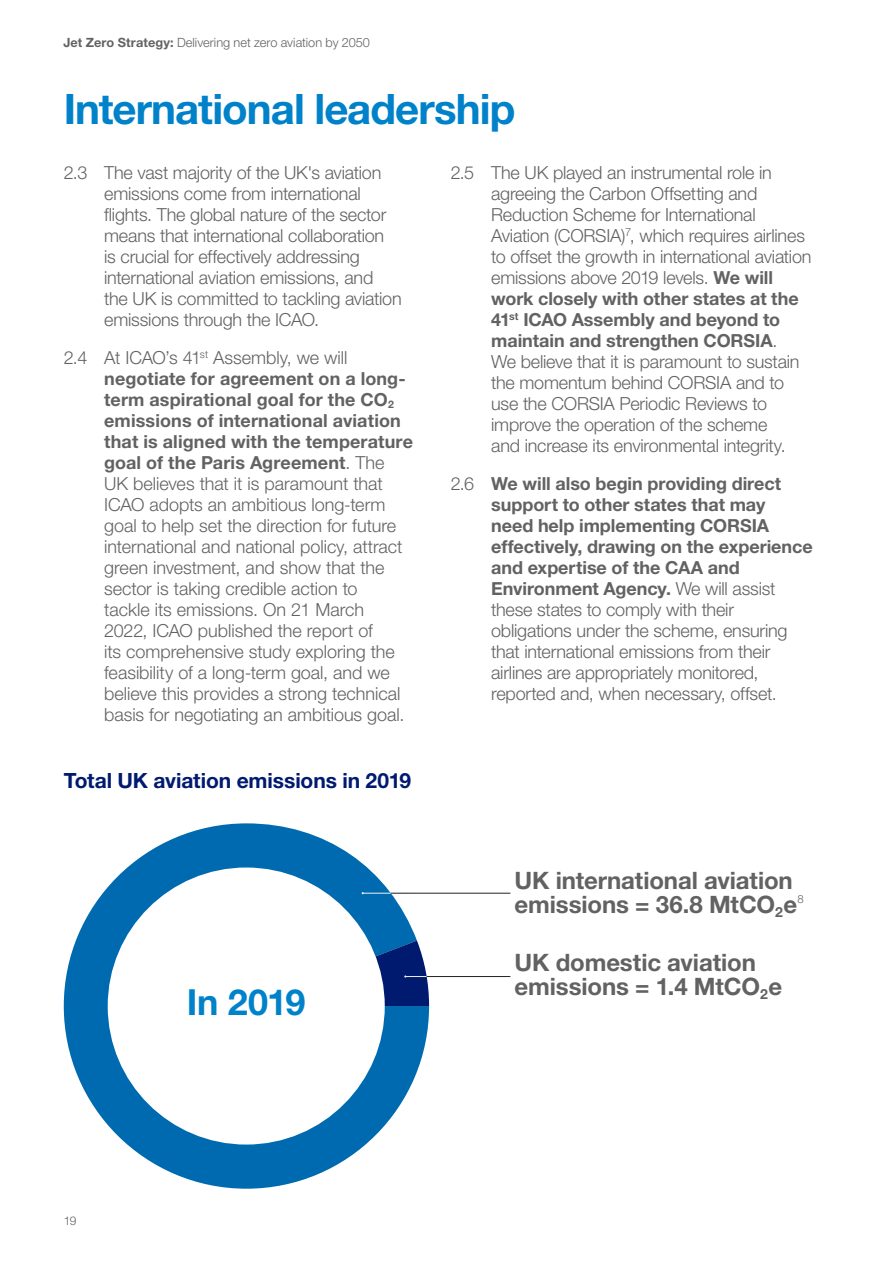
<style>
.page{position:relative;width:893px;height:1263px;background:#fff}
.page>*{position:absolute;margin:0;border:0;box-sizing:border-box;transform-origin:0 0}
.Section_Heading_2_Bi{font:700 42px "Helvetica Neue LT Pro";letter-spacing:-.025em;color:#0082ca}
.Infographic_subhead{font:700 36px "Helvetica Neue LT Pro";letter-spacing:-.015em;color:#0082ca}
.Infographic_subhead-2{font:700 24px/24px "Helvetica Neue LT Pro";letter-spacing:-.005em;color:#626262}
.Data_Graph_Figure_Ti{font:700 21px "Helvetica Neue LT Pro";letter-spacing:-.005em;color:#001a70}
.Body_Copy__Numbered{font:300 18px/21px "Helvetica Neue LT Pro";letter-spacing:-.01em;color:#626262}
.t1{font:300 12.75px "Helvetica Neue LT Pro";color:#626262}
.t2{font:300 12px "Helvetica Neue LT Pro";color:#626262}
.s1{font-weight:700}
</style>
<div class="page">
<svg style="left:64px;top:823px;width:365px;height:366px;fill:#006ab0"></svg>
<div style="left:108px;top:867px;width:277px;height:277px;background:#fff;border-radius:50%"></div>
<svg style="left:368px;top:940px;width:61px;height:66px"></svg>
<hr style="left:427px;top:976px;width:83px;height:1px;background:#232323">
<hr style="left:363px;top:893px;width:51px;height:1px;background:#eef1f2">
<hr style="left:391px;top:893px;width:119px;height:1px;background:#232323">
<p class="t1" style="left:63px;top:35px;width:308px"><span class="s1">Jet Zero Strategy:</span> Delivering net zero aviation by 2050</p>
<p class="Section_Heading_2_Bi" style="left:64px;top:83px;width:453px">International leadership</p>
<p class="Body_Copy__Numbered" style="left:104px;top:162px;width:299px;text-indent:-40px">2.3 The vast majority of the UK's aviation emissions come from international flights. The global nature of the sector means that international collaboration<br>is crucial for effectively addressing international aviation emissions, and<br>the UK is committed to tackling aviation emissions through the ICAO.</p>
<p class="Body_Copy__Numbered" style="left:104px;top:347px;width:310px;text-indent:-40px">2.4 At ICAO’s 41<sup>st</sup> Assembly, we will <span class="s1">negotiate for agreement on a long&shy;term aspirational goal for the CO</span><sub>2 </sub><span class="s1">emissions of international aviation that is aligned with the temperature goal of the Paris Agreement</span>. The<br>UK believes that it is paramount that ICAO adopts an ambitious long-term goal to help set the direction for future international and national policy, attract green investment, and show that the sector is taking credible action to<br>tackle its emissions. On 21 March<br>2022, ICAO published the report of<br>its comprehensive study exploring the feasibility of a long-term goal, and we believe this provides a strong technical basis for negotiating an ambitious goal.</p>
<p class="Body_Copy__Numbered" style="left:491px;top:162px;width:322px;text-indent:-40px">2.5 The UK played an instrumental role in agreeing the Carbon Offsetting and Reduction Scheme for International Aviation (CORSIA)<sup>7</sup>, which requires airlines to offset the growth in international aviation emissions above 2019 levels. <span class="s1">We will work closely with other states at the 41</span><sup>st</sup> <span class="s1">ICAO Assembly and beyond to maintain and strengthen CORSIA</span>.<br>We believe that it is paramount to sustain the momentum behind CORSIA and to use the CORSIA Periodic Reviews to improve the operation of the scheme<br>and increase its environmental integrity.</p>
<p class="Body_Copy__Numbered" style="left:491px;top:473px;width:323px;text-indent:-40px">2.6 <span class="s1">We will also begin providing direct support to other states that may<br>need help implementing CORSIA effectively, drawing on the experience and expertise of the CAA and Environment Agency.</span> We will assist these states to comply with their obligations under the scheme, ensuring that international emissions from their airlines are appropriately monitored, reported and, when necessary, offset.</p>
<p class="Data_Graph_Figure_Ti" style="left:64px;top:767px;width:349px">Total UK aviation emissions in 2019</p>
<p class="t2" style="left:64px;top:1213px;width:14px">19</p>
<p class="Infographic_subhead" style="left:187px;top:980px;width:120px">In 2019</p>
<p class="Infographic_subhead-2" style="left:514px;top:868px;width:291px">UK international aviation emissions = 36.8 MtCO<sub>2</sub>e<sup>8</sup></p>
<p class="Infographic_subhead-2" style="left:514px;top:950px;width:269px">UK domestic aviation emissions = 1.4 MtCO<sub>2</sub>e</p>
</div>
